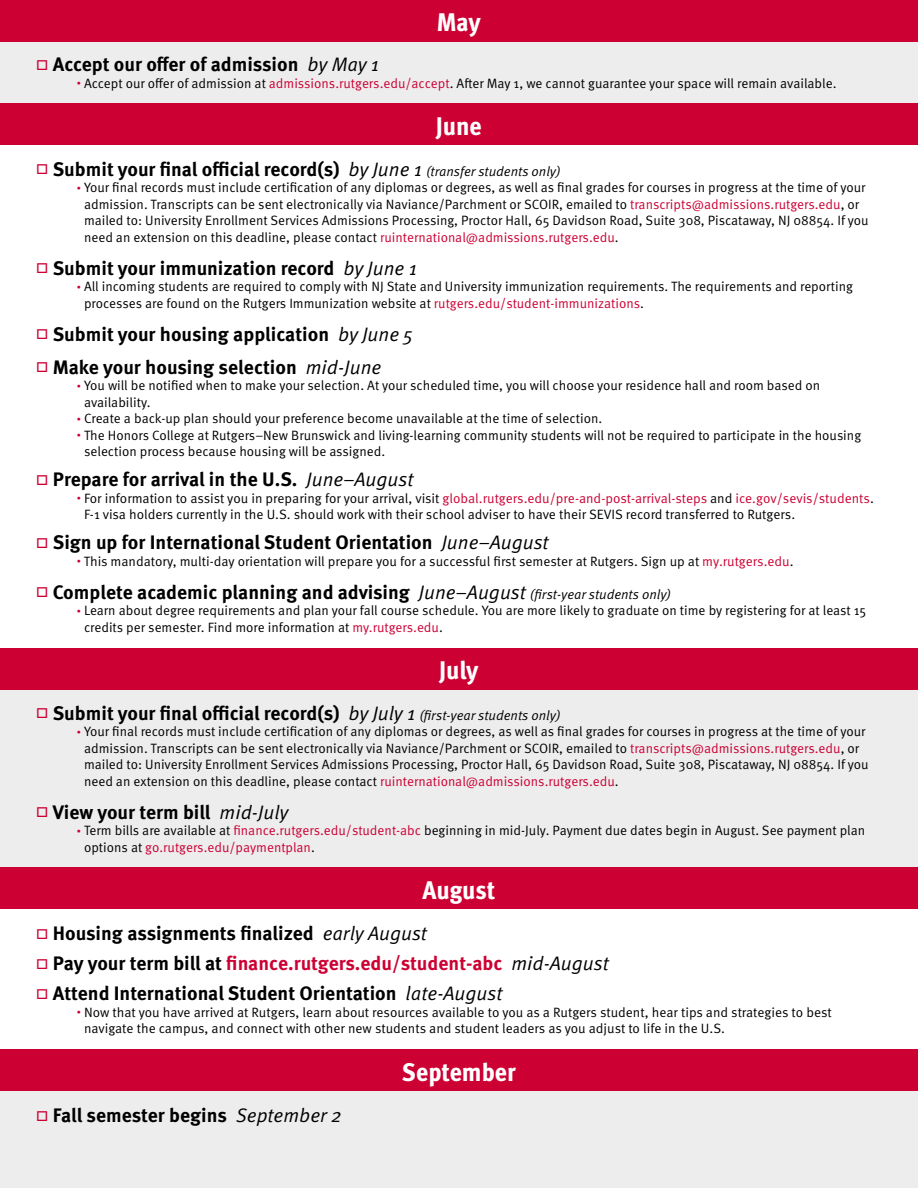
<style>
.page{position:relative;width:918px;height:1188px;background:#fff}
.page>*{position:absolute;margin:0;border:0;box-sizing:border-box;transform-origin:0 0}
.t1{font:800 condensed 25.5px "Meta Pro";color:#fff;scale:1.05 1}
.t2{font:700 19.5px "Meta Pro";color:#000}
.t3{font:700 19.5px "Meta Pro";letter-spacing:-.005em;color:#c03}
.t4{font:13.5px/16.5px "Meta Pro Norm";color:#000}
.s1{color:#c03}
.s2{font-family:"Meta Pro Norm Ita";font-weight:400}
.s3{font-size:8.1px;color:#c03}
.s4{font-family:"Meta Pro Norm Ita";font-weight:400;font-size:13.5px}
.s5{color:#000}
.s6{font-family:"Meta Pro Norm Ita";font-weight:400;color:#000}
</style>
<div class="page">
<div style="left:0;top:21px;width:918px;height:110px;background:#ededee"></div>
<div style="left:0;top:667px;width:918px;height:231px;background:#ededee"></div>
<div style="left:0;top:1074px;width:918px;height:114px;background:#ededee"></div>
<div style="left:0;top:0;width:918px;height:41px;background:#c03"></div>
<div style="left:0;top:103px;width:918px;height:41px;background:#c03"></div>
<div style="left:0;top:867px;width:918px;height:42px;background:#c03"></div>
<div style="left:0;top:648px;width:918px;height:42px;background:#c03"></div>
<div style="left:0;top:1050px;width:918px;height:41px;background:#c03"></div>
<h1 class="t1" style="left:437px;top:2px;width:43px">May</h1>
<h2 class="t2" style="left:36px;top:49px;width:345px"><span class="s1">□</span> Accept our offer of admission <span class="s2">by May 1</span></h2>
<p class="t4" style="left:77px;top:74px;width:761px"><span class="s3">•</span> Accept our offer of admission at <span class="s1">admissions.rutgers.edu/accept</span>. After May 1, we cannot guarantee your space will remain available.</p>
<h1 class="t1" style="left:436px;top:107px;width:45px">June</h1>
<h2 class="t2" style="left:36px;top:154px;width:526px"><span class="s1">□</span> Submit your final official record(s) <span class="s2">by June 1</span> <span class="s4">(transfer students only)</span></h2>
<p class="t4" style="left:84px;top:179px;width:786px;text-indent:-7px"><span class="s3">•</span> Your final records must include certification of any diplomas or degrees, as well as final grades for courses in progress at the time of your admission. Transcripts can be sent electronically via Naviance/Parchment or SCOIR, emailed to <span class="s1">transcripts@admissions.rutgers.edu</span>, or mailed to: University Enrollment Services Admissions Processing, Proctor Hall, 65 Davidson Road, Suite 308, Piscataway, NJ 08854. If you need an extension on this deadline, please contact <span class="s1">ruinternational@admissions.rutgers.edu</span>.</p>
<h2 class="t2" style="left:36px;top:253px;width:383px"><span class="s1">□</span> Submit your immunization record <span class="s2">by June 1</span></h2>
<p class="t4" style="left:84px;top:278px;width:770px;text-indent:-7px"><span class="s3">•</span> All incoming students are required to comply with NJ State and University immunization requirements. The requirements and reporting processes are found on the Rutgers Immunization website at <span class="s1">rutgers.edu/student-immunizations</span>.</p>
<h2 class="t2" style="left:36px;top:319px;width:378px"><span class="s1">□</span> Submit your housing application <span class="s2">by June 5</span></h2>
<h2 class="t2" style="left:36px;top:352px;width:347px"><span class="s1">□</span> Make your housing selection <span class="s2">mid-June</span></h2>
<p class="t4" style="left:84px;top:377px;width:738px;text-indent:-7px"><span class="s3">•</span> You will be notified when to make your selection. At your scheduled time, you will choose your residence hall and room based on availability.</p>
<p class="t4" style="left:77px;top:410px;width:527px"><span class="s3">•</span> Create a back-up plan should your preference become unavailable at the time of selection.</p>
<p class="t4" style="left:84px;top:426px;width:779px;text-indent:-7px"><span class="s3">•</span> The Honors College at Rutgers–New Brunswick and living-learning community students will not be required to participate in the housing selection process because housing will be assigned.</p>
<h2 class="t2" style="left:36px;top:464px;width:379px"><span class="s1">□</span> Prepare for arrival in the U.S. <span class="s2">June–August</span></h2>
<p class="t4" style="left:84px;top:489px;width:791px;text-indent:-7px"><span class="s3">•</span> For information to assist you in preparing for your arrival, visit <span class="s1">global.rutgers.edu/pre-and-post-arrival-steps</span> and <span class="s1">ice.gov/sevis/students</span>.<br>F-1 visa holders currently in the U.S. should work with their school adviser to have their SEVIS record transferred to Rutgers.</p>
<h2 class="t2" style="left:36px;top:527px;width:514px"><span class="s1">□</span> Sign up for International Student Orientation <span class="s2">June–August</span></h2>
<p class="t4" style="left:77px;top:552px;width:719px"><span class="s3">•</span> This mandatory, multi-day orientation will prepare you for a successful first semester at Rutgers. Sign up at <span class="s1">my.rutgers.edu</span>.</p>
<h2 class="t2" style="left:36px;top:577px;width:636px"><span class="s1">□</span> Complete academic planning and advising <span class="s2">June–August</span> <span class="s4">(first-year students only)</span></h2>
<p class="t4" style="left:84px;top:602px;width:784px;text-indent:-7px"><span class="s3">•</span> Learn about degree requirements and plan your fall course schedule. You are more likely to graduate on time by registering for at least 15 credits per semester. Find more information at <span class="s1">my.rutgers.edu</span>.</p>
<h1 class="t1" style="left:439px;top:651px;width:39px">July</h1>
<h2 class="t2" style="left:36px;top:698px;width:526px"><span class="s1">□</span> Submit your final official record(s) <span class="s2">by July 1</span> <span class="s4">(first-year students only)</span></h2>
<p class="t4" style="left:84px;top:723px;width:786px;text-indent:-7px"><span class="s3">•</span> Your final records must include certification of any diplomas or degrees, as well as final grades for courses in progress at the time of your admission. Transcripts can be sent electronically via Naviance/Parchment or SCOIR, emailed to <span class="s1">transcripts@admissions.rutgers.edu</span>, or mailed to: University Enrollment Services Admissions Processing, Proctor Hall, 65 Davidson Road, Suite 308, Piscataway, NJ 08854. If you need an extension on this deadline, please contact <span class="s1">ruinternational@admissions.rutgers.edu</span>.</p>
<h2 class="t2" style="left:36px;top:797px;width:254px"><span class="s1">□</span> View your term bill <span class="s2">mid-July</span></h2>
<p class="t4" style="left:84px;top:822px;width:783px;text-indent:-7px"><span class="s3">•</span> Term bills are available at <span class="s1">finance.rutgers.edu/student-abc</span> beginning in mid-July. Payment due dates begin in August. See payment plan options at <span class="s1">go.rutgers.edu/paymentplan</span>.</p>
<h1 class="t1" style="left:423px;top:870px;width:71px">August</h1>
<h2 class="t2" style="left:36px;top:918px;width:392px"><span class="s1">□</span> Housing assignments finalized <span class="s2">early August</span></h2>
<h2 class="t3" style="left:36px;top:948px;width:574px">□ <span class="s5">Pay your term bill at</span> finance.rutgers.edu/student-abc <span class="s6">mid-August</span></h2>
<h2 class="t2" style="left:36px;top:978px;width:468px"><span class="s1">□</span> Attend International Student Orientation <span class="s2">late-August</span></h2>
<p class="t4" style="left:84px;top:1003px;width:749px;text-indent:-7px"><span class="s3">•</span> Now that you have arrived at Rutgers, learn about resources available to you as a Rutgers student, hear tips and strategies to best navigate the campus, and connect with other new students and student leaders as you adjust to life in the U.S.</p>
<h2 class="t2" style="left:36px;top:1100px;width:307px"><span class="s1">□</span> Fall semester begins <span class="s2">September 2</span></h2>
<h1 class="t1" style="left:402px;top:1052px;width:110px">September</h1>
</div>
